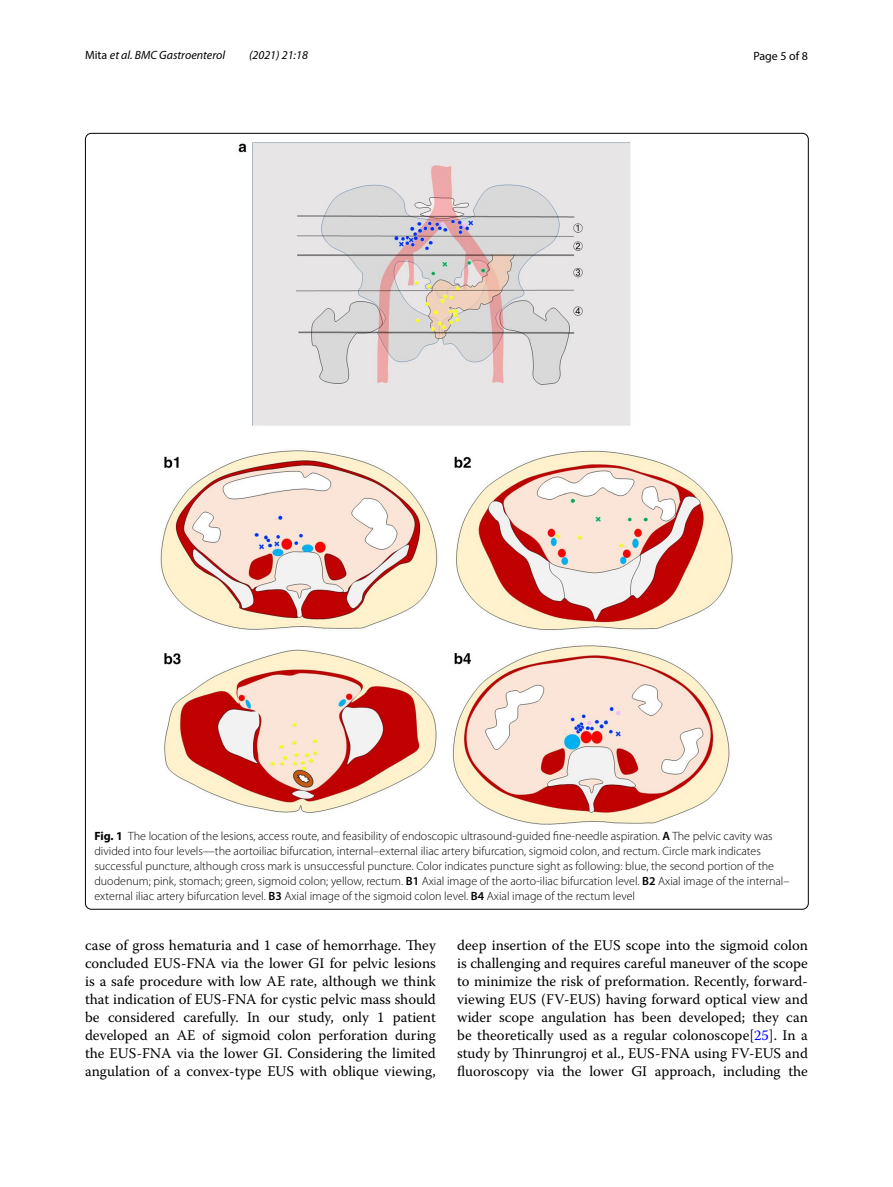
<style>
.page{position:relative;width:893px;height:1187px;background:#fff}
.page>*{position:absolute;margin:0;border:0;box-sizing:border-box;transform-origin:0 0}
.t1{font:14.7px/18px "Warnock Pro";color:#000;text-align:justify}
.t2{font:300 12px/15px "Myriad Pro";color:#000}
.t3{font:italic 12px "Myriad Pro";color:#000}
.t4{font:12px "Myriad Pro";color:#000}
.s1{font-style:normal}
.s2{font-weight:700}
.s3{font-weight:600}
.s4{color:#00f}
</style>
<div class="page">
<img style="left:160px;top:142px;width:573px;height:682px">
<p class="t3" style="left:85px;top:48px;width:142px"><span class="s1">Mita</span> et al. BMC Gastroenterol</p>
<p class="t3" style="left:249px;top:48px;width:60px">(2021) 21:18</p>
<p class="t4" style="left:753px;top:48px;width:56px">Page 5 of 8</p>
<p class="t2" style="left:94px;top:828px;width:696px"><span class="s2">Fig. 1</span> The location of the lesions, access route, and feasibility of endoscopic ultrasound-guided fine-needle aspiration. <span class="s3">A</span> The pelvic cavity was divided into four levels—the aortoiliac bifurcation, internal–external iliac artery bifurcation, sigmoid colon, and rectum. Circle mark indicates successful puncture, although cross mark is unsuccessful puncture. Color indicates puncture sight as following: blue, the second portion of the duodenum; pink, stomach; green, sigmoid colon; yellow, rectum. <span class="s3">B1</span> Axial image of the aorto-iliac bifurcation level. <span class="s3">B2</span> Axial image of the internal– external iliac artery bifurcation level. <span class="s3">B3</span> Axial image of the sigmoid colon level. <span class="s3">B4</span> Axial image of the rectum level</p>
<p class="t1" style="left:85px;top:935px;width:352px">case of gross hematuria and 1 case of hemorrhage. They concluded EUS-FNA via the lower GI for pelvic lesions is a safe procedure with low AE rate, although we think that indication of EUS-FNA for cystic pelvic mass should be considered carefully. In our study, only 1 patient developed an AE of sigmoid colon perforation during the EUS-FNA via the lower GI. Considering the limited angulation of a convex-type EUS with oblique viewing,</p>
<p class="t1" style="left:457px;top:935px;width:352px">deep insertion of the EUS scope into the sigmoid colon is challenging and requires careful maneuver of the scope to minimize the risk of preformation. Recently, forward&shy;viewing EUS (FV-EUS) having forward optical view and wider scope angulation has been developed; they can be theoretically used as a regular colonoscope[<span class="s4">25</span>]. In a study by Thinrungroj et al., EUS-FNA using FV-EUS and fluoroscopy via the lower GI approach, including the</p>
</div>
